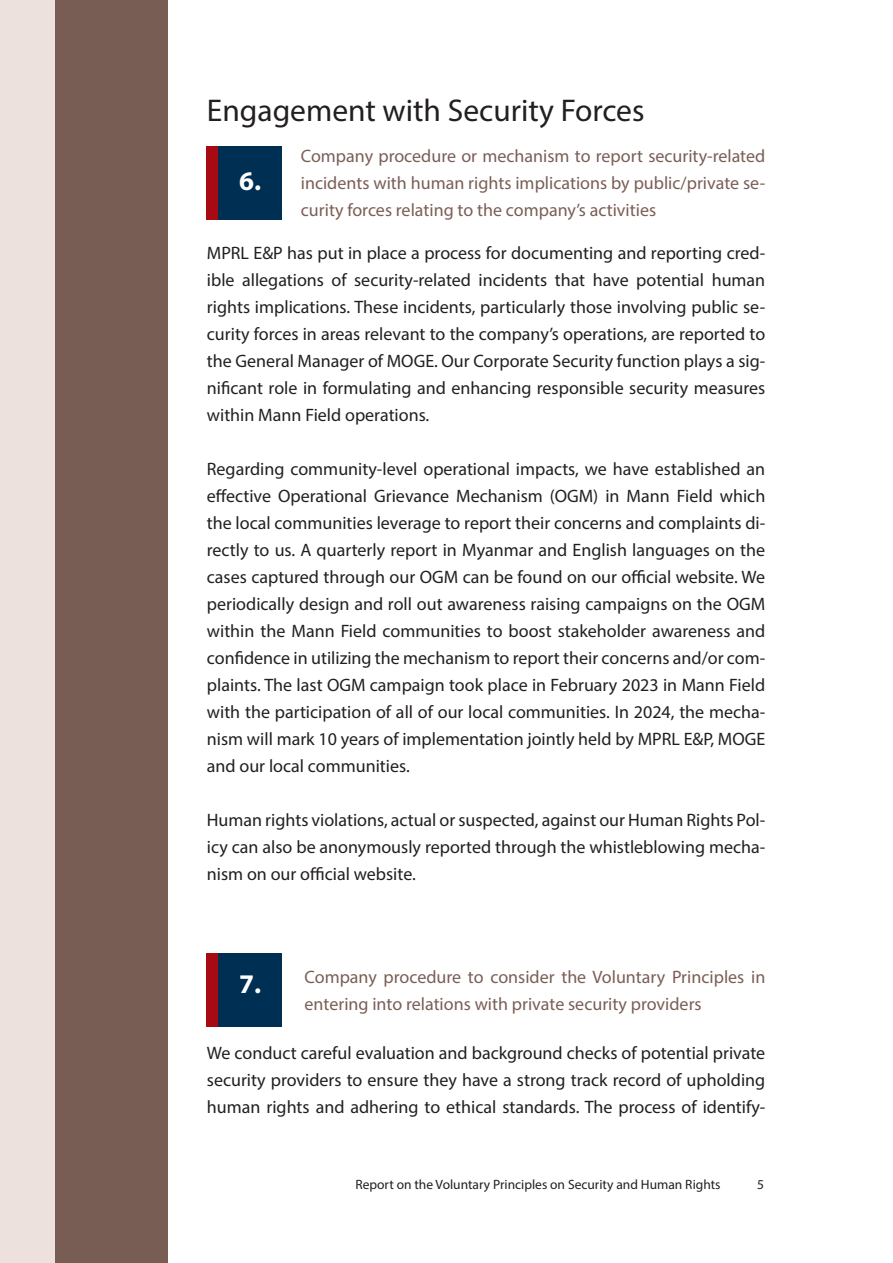
<style>
.page{position:relative;width:893px;height:1263px;background:#fff}
.page>*{position:absolute;margin:0;border:0;box-sizing:border-box;transform-origin:0 0}
.t1{font:31.5px "Myriad Pro";color:#231f20}
.t2{font:700 27px "Myriad Pro";color:#fff}
.t3{font:18px/27px "Myriad Pro";color:#231f20;text-align:justify}
.t4{font:18px/27px "Myriad Pro";color:#7a5e55;text-align:justify}
.t5{font:13.5px "Myriad Pro";color:#231f20}
</style>
<div class="page">
<div style="left:0;top:0;width:113px;height:1263px;background:#ede1de"></div>
<div style="left:207px;top:147px;width:28px;height:73px;background:#a70a12"></div>
<div style="left:218px;top:147px;width:63px;height:73px;background:#002f54"></div>
<div style="left:207px;top:953px;width:28px;height:73px;background:#a70a12"></div>
<div style="left:218px;top:953px;width:63px;height:73px;background:#002f54"></div>
<div style="left:55px;top:0;width:112px;height:1263px;background:#785d54"></div>
<p class="t1" style="left:207px;top:91px;width:439px">Engagement with Security Forces</p>
<p class="t2" style="left:239px;top:163px;width:24px">6.</p>
<p class="t4" style="left:301px;top:142px;width:466px">Company procedure or mechanism to report security-related incidents with human rights implications by public/private se&shy;curity forces relating to the company’s activities</p>
<p class="t3" style="left:207px;top:239px;width:560px">MPRL E&amp;P has put in place a process for documenting and reporting cred&shy;ible allegations of security-related incidents that have potential human rights implications. These incidents, particularly those involving public se&shy;curity forces in areas relevant to the company’s operations, are reported to the General Manager of MOGE. Our Corporate Security function plays a sig&shy;nificant role in formulating and enhancing responsible security measures within Mann Field operations.</p>
<p class="t3" style="left:207px;top:455px;width:560px">Regarding community-level operational impacts, we have established an effective Operational Grievance Mechanism (OGM) in Mann Field which the local communities leverage to report their concerns and complaints di&shy;rectly to us. A quarterly report in Myanmar and English languages on the cases captured through our OGM can be found on our official website. We periodically design and roll out awareness raising campaigns on the OGM within the Mann Field communities to boost stakeholder awareness and confidence in utilizing the mechanism to report their concerns and/or com&shy;plaints. The last OGM campaign took place in February 2023 in Mann Field with the participation of all of our local communities. In 2024, the mecha&shy;nism will mark 10 years of implementation jointly held by MPRL E&amp;P, MOGE and our local communities.</p>
<p class="t3" style="left:207px;top:806px;width:560px">Human rights violations, actual or suspected, against our Human Rights Pol&shy;icy can also be anonymously reported through the whistleblowing mecha&shy;nism on our official website.</p>
<p class="t4" style="left:305px;top:964px;width:462px">Company procedure to consider the Voluntary Principles in entering into relations with private security providers</p>
<p class="t3" style="left:207px;top:1039px;width:560px">We conduct careful evaluation and background checks of potential private security providers to ensure they have a strong track record of upholding human rights and adhering to ethical standards. The process of identify-</p>
<p class="t2" style="left:239px;top:967px;width:24px">7.</p>
<p class="t5" style="left:355px;top:1176px;width:367px">Report on the Voluntary Principles on Security and Human Rights</p>
<p class="t5" style="left:757px;top:1176px;width:8px">5</p>
</div>
